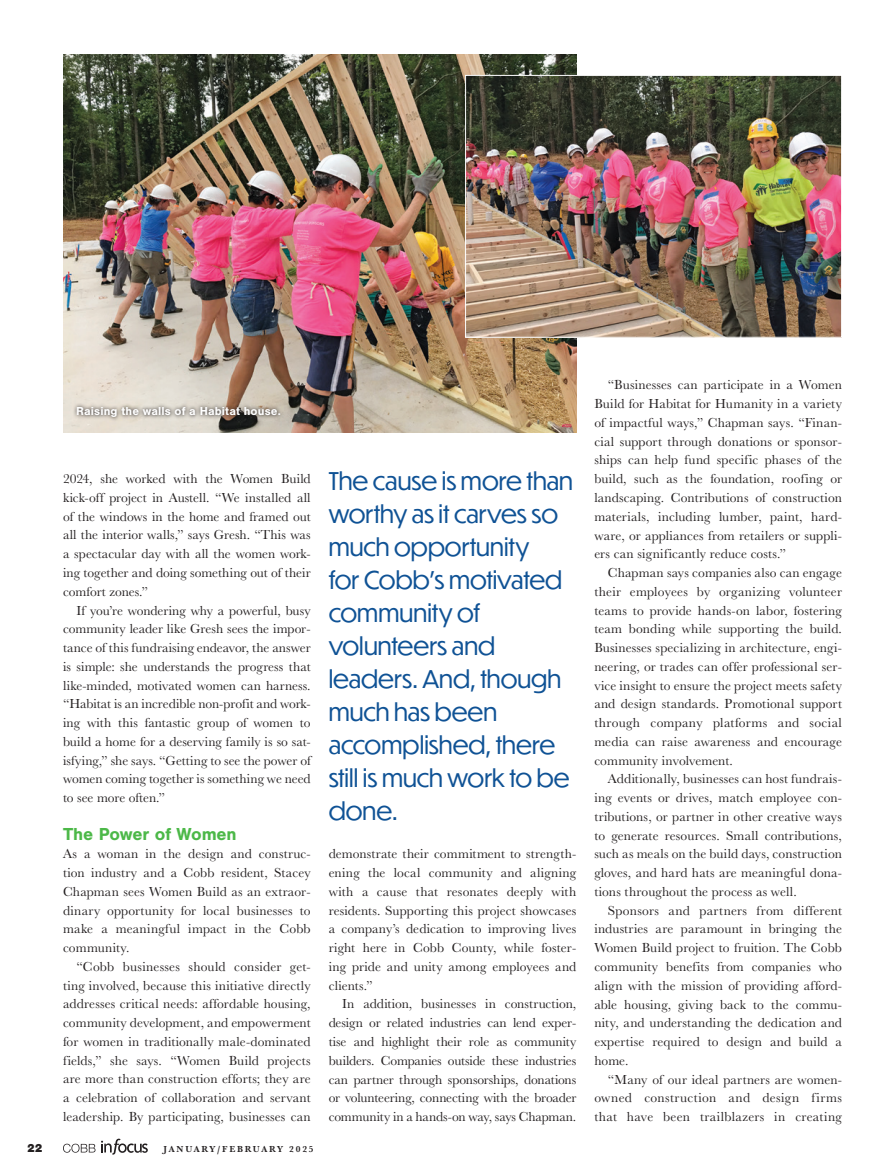
<style>
.page{position:relative;width:878px;height:1175px;background:#fff}
.page>*{position:absolute;margin:0;border:0;box-sizing:border-box;transform-origin:0 0}
.t1{font:24px/33px "Dunbar Tall";letter-spacing:.005em;color:#0f5295}
.t2{font:700 18px "Nimbus San";letter-spacing:-.01em;color:#4cb848}
.t3{font:13.5px/18.8px "Baskerville URW";letter-spacing:.01em;color:#231f20;text-align:justify}
.t4{font:700 12px "Nimbus San";letter-spacing:.01em;color:#fff}
.t5{font:900 12px "Nimbus San";color:#231f20}
.t6{font:700 9px "Baskerville URW";letter-spacing:.2em;color:#231f20}
</style>
<div class="page">
<img style="left:63px;top:54px;width:513px;height:378px">
<img style="left:467px;top:77px;width:373px;height:259px">
<div style="left:465px;top:75px;width:377px;height:263px;border:1px solid #fff"></div>
<svg style="left:72px;top:403px;width:212px;height:19px;background:#b0a89e"></svg>
<svg style="left:101px;top:1138px;width:47px;height:16px"></svg>
<svg style="left:63px;top:1143px;width:32px;height:9px"></svg>
<p class="t4" style="left:76px;top:404px;width:206px">Raising the walls of a Habitat house.</p>
<p class="t3" style="left:63px;top:469px;width:249px">2024, she worked with the Women Build kick-off project in Austell. “We installed all of the windows in the home and framed out all the interior walls,” says Gresh. “This was a spectacular day with all the women work&shy;ing together and doing something out of their comfort zones.”</p>
<p class="t3" style="left:63px;top:600px;width:249px;text-indent:14px">If you’re wondering why a powerful, busy community leader like Gresh sees the impor&shy;tance of this fundraising endeavor, the answer is simple: she understands the progress that like-minded, motivated women can harness. “Habitat is an incredible non-profit and work&shy;ing with this fantastic group of women to build a home for a deserving family is so sat&shy;isfying,” she says. “Getting to see the power of women coming together is something we need to see more often.”</p>
<h2 class="t2" style="left:63px;top:823px;width:175px">The Power of Women</h2>
<p class="t3" style="left:63px;top:844px;width:249px">As a woman in the design and construc&shy;tion industry and a Cobb resident, Stacey Chapman sees Women Build as an extraor&shy;dinary opportunity for local businesses to make a meaningful impact in the Cobb community.</p>
<p class="t3" style="left:63px;top:956px;width:249px;text-indent:14px">“Cobb businesses should consider get&shy;ting involved, because this initiative directly addresses critical needs: affordable housing, community development, and empowerment for women in traditionally male-dominated fields,” she says. “Women Build projects are more than construction efforts; they are a celebration of collaboration and servant leadership. By participating, businesses can</p>
<p class="t5" style="left:27px;top:1141px;width:17px">22</p>
<p class="t6" style="left:164px;top:1142px;width:152px">JANUARY/FEBRUARY 2025</p>
<h1 class="t1" style="left:328px;top:463px;width:246px">The cause is more than worthy as it carves so much opportunity<br>for Cobb’s motivated community of volunteers and leaders. And, though much has been accomplished, there still is much work to be done.</h1>
<p class="t3" style="left:329px;top:844px;width:249px">demonstrate their commitment to strength&shy;ening the local community and aligning with a cause that resonates deeply with residents. Supporting this project showcases a company’s dedication to improving lives right here in Cobb County, while foster&shy;ing pride and unity among employees and clients.”</p>
<p class="t3" style="left:329px;top:994px;width:249px;text-indent:14px">In addition, businesses in construction, design or related industries can lend exper&shy;tise and highlight their role as community builders. Companies outside these industries can partner through sponsorships, donations or volunteering, connecting with the broader community in a hands-on way, says Chapman.</p>
<p class="t3" style="left:594px;top:375px;width:249px;text-indent:14px">“Businesses can participate in a Women Build for Habitat for Humanity in a variety of impactful ways,” Chapman says. “Finan&shy;cial support through donations or sponsor&shy;ships can help fund specific phases of the build, such as the foundation, roofing or landscaping. Contributions of construction materials, including lumber, paint, hard&shy;ware, or appliances from retailers or suppli&shy;ers can significantly reduce costs.”</p>
<p class="t3" style="left:594px;top:563px;width:249px;text-indent:14px">Chapman says companies also can engage their employees by organizing volunteer teams to provide hands-on labor, fostering team bonding while supporting the build.<br>Businesses specializing in architecture, engi&shy;neering, or trades can offer professional ser&shy;vice insight to ensure the project meets safety and design standards. Promotional support through company platforms and social media can raise awareness and encourage community involvement.</p>
<p class="t3" style="left:594px;top:769px;width:249px;text-indent:14px">Additionally, businesses can host fundrais&shy;ing events or drives, match employee con&shy;tributions, or partner in other creative ways to generate resources. Small contributions, such as meals on the build days, construction gloves, and hard hats are meaningful dona&shy;tions throughout the process as well.</p>
<p class="t3" style="left:594px;top:900px;width:249px;text-indent:14px">Sponsors and partners from different industries are paramount in bringing the Women Build project to fruition. The Cobb community benefits from companies who align with the mission of providing afford&shy;able housing, giving back to the commu&shy;nity, and understanding the dedication and expertise required to design and build a home.</p>
<p class="t3" style="left:594px;top:1069px;width:249px;text-indent:14px">“Many of our ideal partners are women&shy;owned construction and design firms that have been trailblazers in creating</p>
</div>
